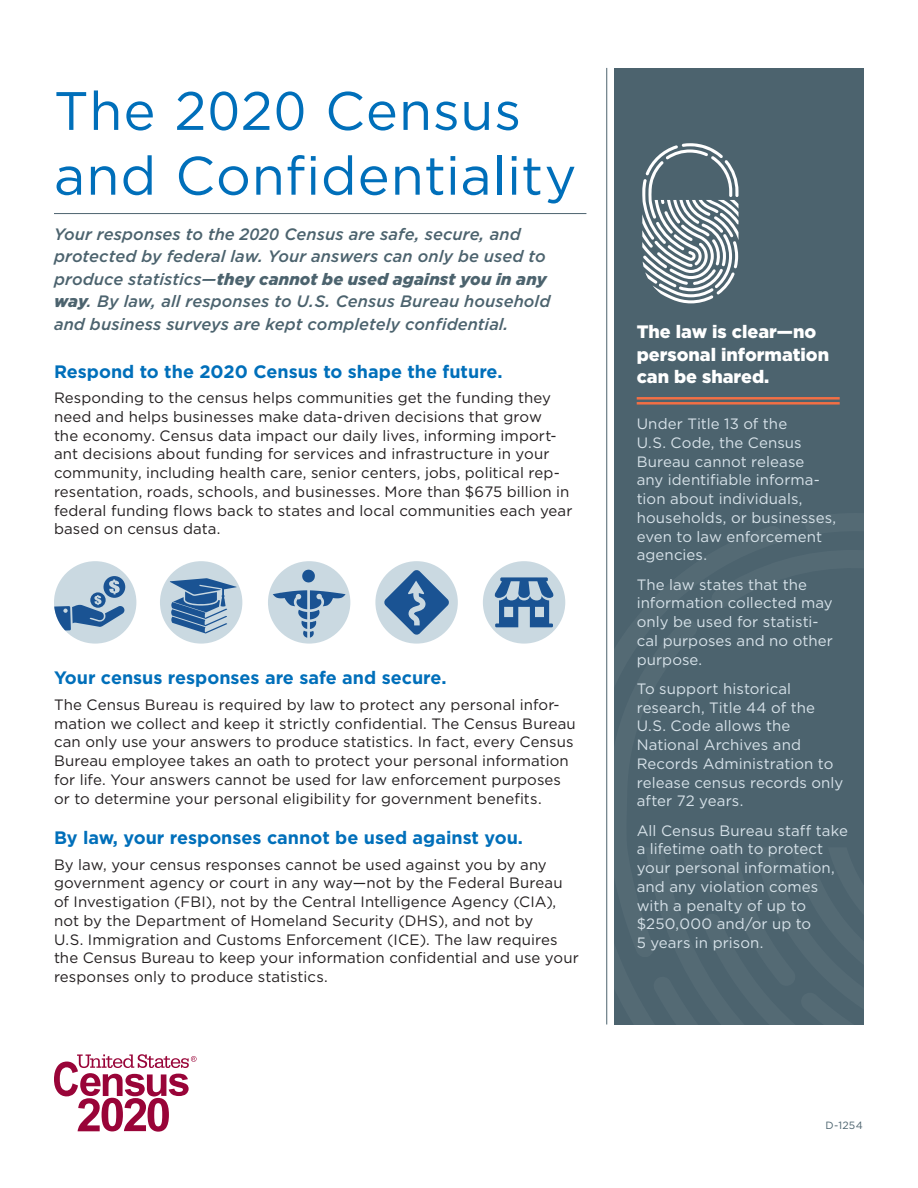
<style>
.page{position:relative;width:918px;height:1188px;background:#fff}
.page>*{position:absolute;margin:0;border:0;box-sizing:border-box;transform-origin:0 0}
.t1{font:54px/64.8px "Gotham";letter-spacing:.015em;color:#006fba}
.t2{font:700 18px "Gotham";color:#006fba}
.t3{font:900 18px/22.5px "Gotham";color:#fff}
.t4{font:italic 500 16.5px/22.5px "Gotham";letter-spacing:.005em;color:#4c636e}
.t5{font:15px/18.8px "Gotham";letter-spacing:.005em;color:#231f20}
.t6{font:15px/18.8px "Gotham";letter-spacing:.005em;color:#d7e2e9}
.t7{font:10.5px "Gotham";color:#4c636e}
.s1{font-weight:900}
</style>
<div class="page">
<svg style="left:54px;top:1054px;width:143px;height:78px"></svg>
<div style="left:615px;top:68px;width:249px;height:957px;background:#4c636e"></div>
<svg style="left:606px;top:724px;width:9px;height:301px"></svg>
<svg style="left:642px;top:143px;width:97px;height:160px"></svg>
<hr style="left:637px;top:397px;width:203px;height:3px;background:#f36f45">
<hr style="left:637px;top:402px;width:203px;height:3px;background:#f36f45">
<hr style="left:606px;top:68px;width:1px;height:956px;background:#4c636e">
<hr style="left:54px;top:213px;width:532px;height:1px;background:#4c636e">
<div style="left:54px;top:561px;width:82px;height:83px;background:#cad9e1;border-radius:50%"></div>
<svg style="left:54px;top:576px;width:72px;height:55px"></svg>
<div style="left:268px;top:561px;width:82px;height:83px;background:#cad9e1;border-radius:50%"></div>
<svg style="left:302px;top:570px;width:13px;height:12px"></svg>
<svg style="left:273px;top:590px;width:73px;height:48px"></svg>
<div style="left:375px;top:561px;width:83px;height:83px;background:#cad9e1;border-radius:50%"></div>
<svg style="left:384px;top:570px;width:65px;height:65px"></svg>
<div style="left:483px;top:561px;width:82px;height:83px;background:#cad9e1;border-radius:50%"></div>
<svg style="left:495px;top:577px;width:59px;height:50px"></svg>
<div style="left:160px;top:561px;width:82px;height:83px;background:#cad9e1;border-radius:50%"></div>
<svg style="left:170px;top:578px;width:67px;height:56px"></svg>
<h1 class="t1" style="left:54px;top:77px;width:524px">The 2020 Census and Confidentiality</h1>
<p class="t4" style="left:54px;top:222px;width:498px">Your responses to the 2020 Census are safe, secure, and protected by federal law. Your answers can only be used to produce statistics—<span class="s1">they cannot be used against you in any way</span>. By law, all responses to U.S. Census Bureau household and business surveys are kept completely confidential.</p>
<p class="t2" style="left:54px;top:359px;width:450px">Respond to the 2020 Census to shape the future.</p>
<p class="t5" style="left:54px;top:388px;width:520px">Responding to the census helps communities get the funding they need and helps businesses make data-driven decisions that grow<br>the economy. Census data impact our daily lives, informing import&shy;ant decisions about funding for services and infrastructure in your community, including health care, senior centers, jobs, political rep&shy;resentation, roads, schools, and businesses. More than $675 billion in federal funding flows back to states and local communities each year based on census data.</p>
<p class="t2" style="left:54px;top:666px;width:394px">Your census responses are safe and secure.</p>
<p class="t5" style="left:54px;top:695px;width:523px">The Census Bureau is required by law to protect any personal infor&shy;mation we collect and keep it strictly confidential. The Census Bureau can only use your answers to produce statistics. In fact, every Census Bureau employee takes an oath to protect your personal information for life. Your answers cannot be used for law enforcement purposes or to determine your personal eligibility for government benefits.</p>
<p class="t2" style="left:54px;top:826px;width:471px">By law, your responses cannot be used against you.</p>
<p class="t5" style="left:54px;top:855px;width:526px">By law, your census responses cannot be used against you by any government agency or court in any way—not by the Federal Bureau of Investigation (FBI), not by the Central Intelligence Agency (CIA), not by the Department of Homeland Security (DHS), and not by<br>U.S. Immigration and Customs Enforcement (ICE). The law requires the Census Bureau to keep your information confidential and use your responses only to produce statistics.</p>
<p class="t3" style="left:637px;top:321px;width:194px">The law is clear—no personal information can be shared.</p>
<p class="t6" style="left:637px;top:414px;width:201px">Under Title 13 of the<br>U.S. Code, the Census<br>Bureau cannot release<br>any identifiable informa&shy;tion about individuals, households, or businesses, even to law enforcement agencies.</p>
<p class="t6" style="left:637px;top:575px;width:198px">The law states that the information collected may only be used for statisti&shy;cal purposes and no other purpose.</p>
<p class="t6" style="left:637px;top:679px;width:208px">To support historical research, Title 44 of the<br>U.S. Code allows the<br>National Archives and<br>Records Administration to release census records only after 72 years.</p>
<p class="t6" style="left:637px;top:821px;width:213px">All Census Bureau staff take a lifetime oath to protect your personal information, and any violation comes with a penalty of up to $250,000 and/or up to<br>5 years in prison.</p>
<p class="t7" style="left:825px;top:1119px;width:39px">D-1254</p>
</div>
